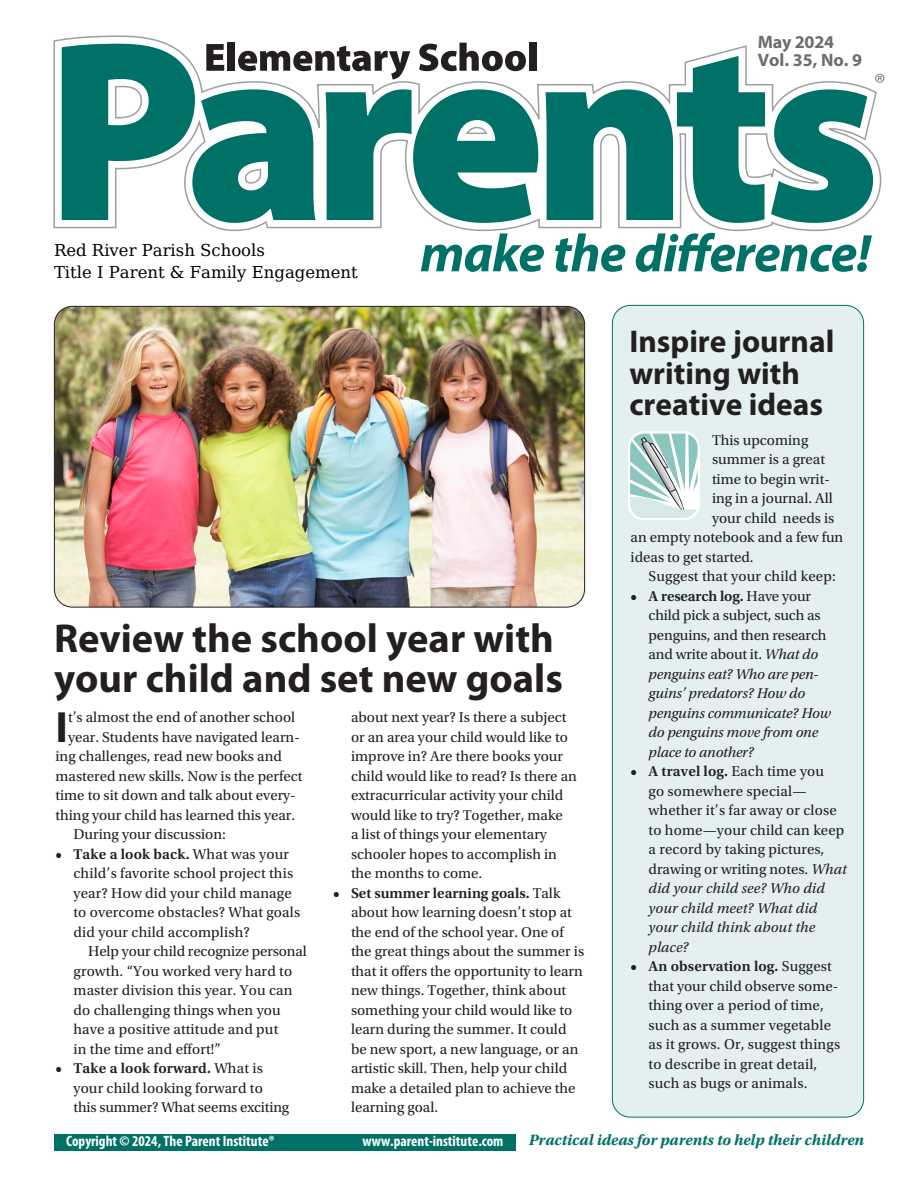
<style>
.page{position:relative;width:918px;height:1188px;background:#fff}
.page>*{position:absolute;margin:0;border:0;box-sizing:border-box;transform-origin:0 0}
.t1{font:700 43.95px "Myriad Pro";color:#231f20}
.t2{font:700 40.5px/40.5px "Myriad Pro";color:#231f20}
.t3{font:700 31.5px/31.5px "Myriad Pro";color:#231f20}
.t4{font:700 18px/18px "Myriad Pro";letter-spacing:-.01em;color:#6c6d70}
.t5{font:16.5px/22.5px "DejaVu Math Te X Gyre";color:#000}
.t6{font:italic 700 15.75px "Utopia Std";color:#007167}
.t7{font:15px/19.5px "Utopia Std";color:#231f20}
.t8{font:italic 15px/19.5px "Utopia Std";letter-spacing:-.01em;color:#231f20}
.t9{font:700 condensed 15px "Myriad Pro";color:#fff}
.s1{font-weight:600}
.s2{font-weight:600;font-style:normal}
.s3{font-style:normal}
.s4{font-style:italic}
</style>
<div class="page">
<div style="left:612px;top:305px;width:252px;height:812px;background:#e4f0ef;border-radius:18px"></div>
<svg style="left:53px;top:35px;width:829px;height:197px"></svg>
<svg style="left:771px;top:89px;width:102px;height:134px"></svg>
<svg style="left:421px;top:233px;width:123px;height:39px"></svg>
<svg style="left:555px;top:233px;width:70px;height:39px"></svg>
<svg style="left:636px;top:233px;width:236px;height:39px"></svg>
<svg style="left:62px;top:43px;width:476px;height:180px"></svg>
<div style="left:529px;top:43px;width:7px;height:28px;background:#231f20"></div>
<svg style="left:875px;top:74px;width:9px;height:9px"></svg>
<svg style="left:628px;top:431px;width:72px;height:89px"></svg>
<div style="left:54px;top:1134px;width:462px;height:16px;background:#007167"></div>
<img style="left:54px;top:306px;width:531px;height:300px">
<p class="t4" style="left:758px;top:32px;width:106px">May 2024<br>Vol. 35, No. 9</p>
<p class="t5" style="left:54px;top:240px;width:305px">Red River Parish Schools<br>Title I Parent &amp; Family Engagement</p>
<h2 class="t2" style="left:54px;top:617px;width:510px">Review the school year with your child and set new goals</h2>
<h1 class="t1" style="left:56px;top:698px;width:14px">I</h1>
<p class="t7" style="left:68px;top:708px;width:229px">t’s almost the end of another school</p>
<p class="t7" style="left:351px;top:708px;width:227px">about next year? Is there a subject or an area your child would like to improve in? Are there books your child would like to read? Is there an extracurricular activity your child would like to try? Together, make<br>a list of things your elementary schooler hopes to accomplish in the months to come.</p>
<p class="t7" style="left:351px;top:883px;width:235px;text-indent:-18px"><span class="s1">• Set summer learning goals.</span> Talk about how learning doesn’t stop at the end of the school year. One of the great things about the summer is that it offers the opportunity to learn new things. Together, think about something your child would like to learn during the summer. It could be new sport, a new language, or an artistic skill. Then, help your child make a detailed plan to achieve the learning goal.</p>
<p class="t7" style="left:68px;top:727px;width:233px">year. Students have navigated learn-</p>
<p class="t7" style="left:55px;top:747px;width:228px">ing challenges, read new books and</p>
<p class="t7" style="left:55px;top:766px;width:248px">mastered new skills. Now is the perfect</p>
<p class="t7" style="left:55px;top:786px;width:242px">time to sit down and talk about every-</p>
<p class="t7" style="left:55px;top:805px;width:241px">thing your child has learned this year.</p>
<p class="t7" style="left:74px;top:825px;width:154px">During your discussion:</p>
<p class="t7" style="left:74px;top:844px;width:228px;text-indent:-18px"><span class="s1">• Take a look back.</span> What was your child’s favorite school project this year? How did your child manage to overcome obstacles? What goals did your child accomplish?</p>
<p class="t7" style="left:74px;top:942px;width:235px;text-indent:15px">Help your child recognize personal growth. “You worked very hard to master division this year. You can do challenging things when you have a positive attitude and put<br>in the time and effort!”</p>
<p class="t7" style="left:74px;top:1059px;width:217px;text-indent:-18px"><span class="s1">• Take a look forward.</span> What is your child looking forward to this summer? What seems exciting</p>
<h3 class="t3" style="left:629px;top:325px;width:206px">Inspire journal writing with creative ideas</h3>
<p class="t7" style="left:712px;top:430px;width:98px">This upcoming</p>
<p class="t7" style="left:712px;top:450px;width:115px">summer is a great</p>
<p class="t7" style="left:712px;top:469px;width:119px">time to begin writ-</p>
<p class="t7" style="left:712px;top:489px;width:122px">ing in a journal. All</p>
<p class="t7" style="left:712px;top:508px;width:124px">your child needs is</p>
<p class="t7" style="left:631px;top:528px;width:214px">an empty notebook and a few fun</p>
<p class="t7" style="left:631px;top:547px;width:125px">ideas to get started.</p>
<p class="t7" style="left:649px;top:567px;width:189px">Suggest that your child keep:</p>
<p class="t8" style="left:649px;top:586px;width:184px;text-indent:-18px"><span class="s2">• A research log.</span> <span class="s3">Have your child pick a subject, such as penguins, and then research and write about it.</span> What do penguins eat? Who are pen&shy;guins’ predators? How do penguins communicate? How do penguins move from one place to another?</p>
<p class="t7" style="left:649px;top:762px;width:200px;text-indent:-18px"><span class="s1">• A travel log.</span> Each time you<br>go somewhere special— whether it’s far away or close to home—your child can keep a record by taking pictures, drawing or writing notes. <span class="s4">What did your child see? Who did your child meet? What did your child think about the place?</span></p>
<p class="t7" style="left:649px;top:957px;width:193px;text-indent:-18px"><span class="s1">• An observation log.</span> Suggest that your child observe some&shy;thing over a period of time, such as a summer vegetable as it grows. Or, suggest things to describe in great detail, such as bugs or animals.</p>
<p class="t9" style="left:66px;top:1132px;width:210px">Copyright © 2024, The Parent Institute®</p>
<p class="t9" style="left:363px;top:1132px;width:142px">www.parent-institute.com</p>
<p class="t6" style="left:529px;top:1131px;width:337px">Practical ideas for parents to help their children</p>
</div>
